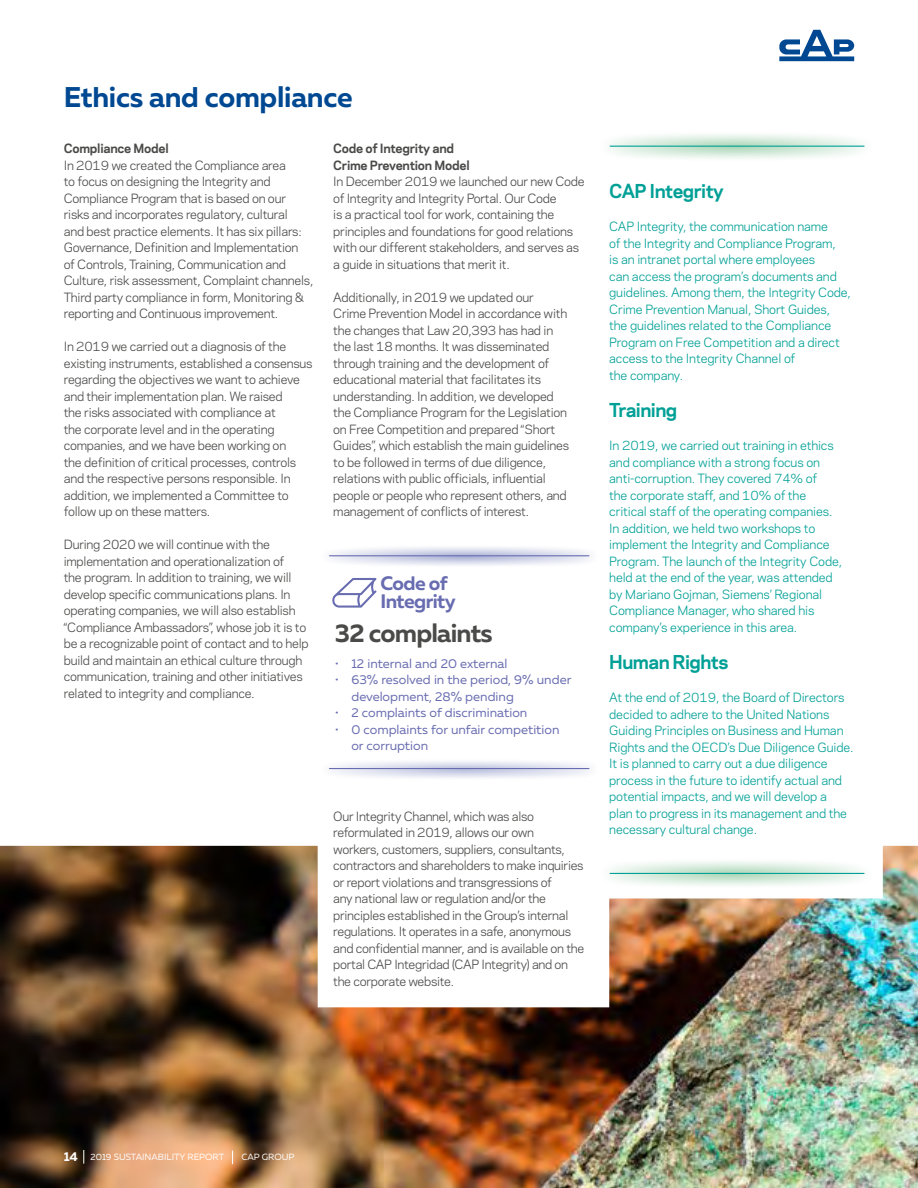
<style>
.page{position:relative;width:918px;height:1188px;background:#fff}
.page>*{position:absolute;margin:0;border:0;box-sizing:border-box;transform-origin:0 0}
.t1{font:700 28.5px "Muller";letter-spacing:-.01em;color:#004992}
.t2{font:700 25.5px "Muller";letter-spacing:-.03em;color:#4a4a49}
.t3{font:700 19.5px/18px "Muller";letter-spacing:-.03em;color:#686cb0}
.t4{font:700 18px "Galaxie Polaris";letter-spacing:-.03em;color:#00a096}
.t5{font:12.75px/16.5px "Muller";color:#686cb0}
.t6{font:12px/16.5px "Galaxie Polaris";letter-spacing:-.02em;color:#4a4a49}
.t7{font:12px/16.5px "Galaxie Polaris";letter-spacing:-.01em;color:#00a096}
.t8{font:700 12px/16.5px "Galaxie Polaris";letter-spacing:-.02em;color:#4a4a49}
.t9{font:9px "Muller";color:#fff}
.s1{font-weight:700;font-size:12.75px}
</style>
<div class="page">
<svg style="left:332px;top:578px;width:45px;height:30px"></svg>
<svg style="left:319px;top:544px;width:281px;height:24px"></svg>
<hr style="left:329px;top:555px;width:260px;height:1px;background:#686cb0">
<svg style="left:319px;top:757px;width:281px;height:24px"></svg>
<hr style="left:329px;top:768px;width:260px;height:1px;background:#686cb0">
<svg style="left:599px;top:130px;width:275px;height:32px"></svg>
<hr style="left:610px;top:146px;width:254px;height:1px;background:#00a096">
<img style="left:0;top:846px;width:918px;height:342px">
<svg style="left:779px;top:30px;width:75px;height:31px"></svg>
<svg style="left:84px;top:1150px;width:1px;height:14px"></svg>
<svg style="left:232px;top:1151px;width:1px;height:13px"></svg>
<h1 class="t1" style="left:64px;top:80px;width:290px">Ethics and compliance</h1>
<p class="t8" style="left:64px;top:140px;width:107px">Compliance Model</p>
<p class="t6" style="left:64px;top:156px;width:251px">In 2019 we created the Compliance area<br>to focus on designing the Integrity and Compliance Program that is based on our risks and incorporates regulatory, cultural<br>and best practice elements. It has six pillars:<br>Governance, Definition and Implementation<br>of Controls, Training, Communication and Culture, risk assessment, Complaint channels, Third party compliance in form, Monitoring &amp; reporting and Continuous improvement.</p>
<p class="t6" style="left:64px;top:338px;width:250px">In 2019 we carried out a diagnosis of the existing instruments, established a consensus regarding the objectives we want to achieve and their implementation plan. We raised<br>the risks associated with compliance at<br>the corporate level and in the operating companies, and we have been working on<br>the definition of critical processes, controls and the respective persons responsible. In addition, we implemented a Committee to follow up on these matters.</p>
<p class="t6" style="left:64px;top:536px;width:247px">During 2020 we will continue with the implementation and operationalization of<br>the program. In addition to training, we will develop specific communications plans. In operating companies, we will also establish “Compliance Ambassadors”, whose job it is to be a recognizable point of contact and to help build and maintain an ethical culture through communication, training and other initiatives related to integrity and compliance.</p>
<p class="t8" style="left:333px;top:140px;width:138px">Code of Integrity and<br>Crime Prevention Model</p>
<p class="t6" style="left:333px;top:173px;width:253px">In December 2019 we launched our new Code of Integrity and Integrity Portal. Our Code<br>is a practical tool for work, containing the principles and foundations for good relations with our different stakeholders, and serves as a guide in situations that merit it.</p>
<p class="t6" style="left:333px;top:288px;width:237px">Additionally, in 2019 we updated our Crime Prevention Model in accordance with the changes that Law 20,393 has had in the last 18 months. It was disseminated through training and the development of educational material that facilitates its understanding. In addition, we developed the Compliance Program for the Legislation on Free Competition and prepared “Short Guides”, which establish the main guidelines to be followed in terms of due diligence, relations with public officials, influential people or people who represent others, and management of conflicts of interest.</p>
<h3 class="t3" style="left:380px;top:575px;width:77px">Code of<br>Integrity</h3>
<h2 class="t2" style="left:335px;top:618px;width:159px">32 complaints</h2>
<p class="t5" style="left:335px;top:655px;width:174px">• 12 internal and 20 external</p>
<p class="t5" style="left:351px;top:672px;width:221px;text-indent:-16px">• 63% resolved in the period, 9% under development, 28% pending</p>
<p class="t5" style="left:335px;top:705px;width:194px">• 2 complaints of discrimination</p>
<p class="t5" style="left:351px;top:721px;width:210px;text-indent:-16px">• 0 complaints for unfair competition or corruption</p>
<p class="t6" style="left:333px;top:807px;width:252px">Our Integrity Channel, which was also reformulated in 2019, allows our own<br>workers, customers, suppliers, consultants, contractors and shareholders to make inquiries or report violations and transgressions of<br>any national law or regulation and/or the principles established in the Group’s internal regulations. It operates in a safe, anonymous and confidential manner, and is available on the portal CAP Integridad (CAP Integrity) and on the corporate website.</p>
<h3 class="t4" style="left:609px;top:178px;width:116px">CAP Integrity</h3>
<p class="t7" style="left:609px;top:218px;width:243px">CAP Integrity, the communication name<br>of the Integrity and Compliance Program,<br>is an intranet portal where employees<br>can access the program’s documents and guidelines. Among them, the Integrity Code, Crime Prevention Manual, Short Guides, the guidelines related to the Compliance Program on Free Competition and a direct access to the Integrity Channel of<br>the company.</p>
<h3 class="t4" style="left:609px;top:397px;width:70px">Training</h3>
<p class="t7" style="left:609px;top:437px;width:234px">In 2019, we carried out training in ethics and compliance with a strong focus on anti-corruption. They covered 74% of<br>the corporate staff, and 10% of the critical staff of the operating companies.<br>In addition, we held two workshops to implement the Integrity and Compliance Program. The launch of the Integrity Code, held at the end of the year, was attended by Mariano Gojman, Siemens’ Regional Compliance Manager, who shared his company’s experience in this area.</p>
<h3 class="t4" style="left:609px;top:649px;width:121px">Human Rights</h3>
<p class="t7" style="left:609px;top:689px;width:246px">At the end of 2019, the Board of Directors decided to adhere to the United Nations Guiding Principles on Business and Human Rights and the OECD’s Due Diligence Guide.<br>It is planned to carry out a due diligence process in the future to identify actual and potential impacts, and we will develop a<br>plan to progress in its management and the necessary cultural change.</p>
<p class="t9" style="left:64px;top:1151px;width:162px"><span class="s1">14</span> 2019 SUSTAINABILITY REPORT</p>
<p class="t9" style="left:242px;top:1151px;width:54px">CAP GROUP</p>
</div>
